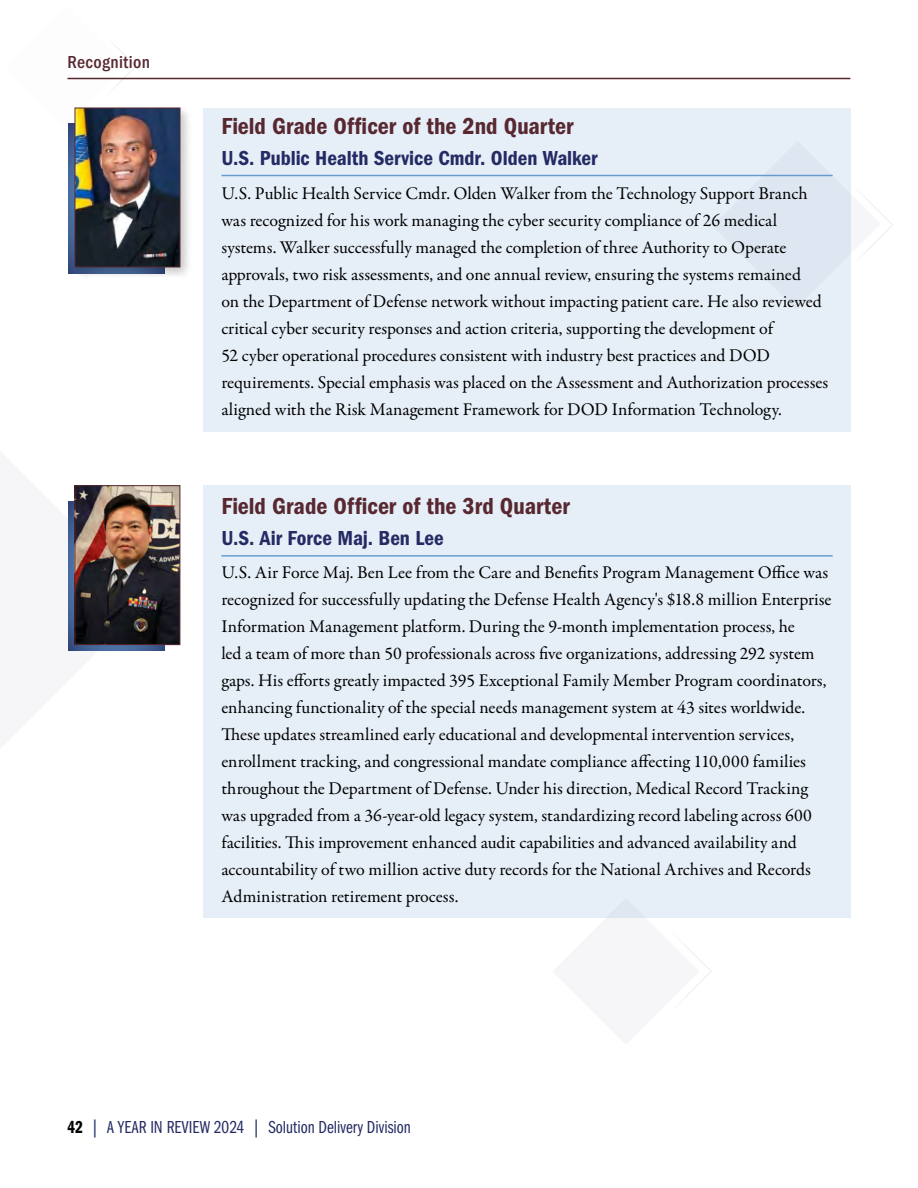
<style>
.page{position:relative;width:918px;height:1188px;background:#fff}
.page>*{position:absolute;margin:0;border:0;box-sizing:border-box;transform-origin:0 0}
.Award{font:24px "Franklin Gothic LT Pro Cn Dm";color:#582831}
.Award_Recpnt{font:21px "Franklin Gothic LT Pro Cn Dm";letter-spacing:-.005em;color:#242b64}
.Main_Copy_1{font:18px/27px "Garamond Premr Pro";letter-spacing:-.005em;color:#000}
.t1{font:18px "Franklin Gothic LT Pro Bk Cm";color:#242b64}
.t2{font:500 condensed 18px "Franklin Gothic LT Pro";letter-spacing:.02em;color:#582831}
.s1{font-family:"Franklin Gothic LT Pro Dm Cm";color:#000}
</style>
<div class="page">
<svg style="left:552px;top:917px;width:161px;height:81px"></svg>
<svg style="left:67px;top:48px;width:71px;height:80px"></svg>
<div style="left:203px;top:485px;width:648px;height:432px;background:#e6eef7"></div>
<div style="left:203px;top:108px;width:648px;height:324px;background:#e6eef7"></div>
<svg style="left:69px;top:123px;width:2px;height:150px"></svg>
<svg style="left:69px;top:501px;width:96px;height:150px"></svg>
<hr style="left:221px;top:175px;width:612px;height:1px;background:#5a93cc">
<hr style="left:221px;top:555px;width:612px;height:2px;background:#5a93cc">
<hr style="left:68px;top:78px;width:782px;height:1px;background:#582831">
<div style="left:71px;top:104px;width:122px;height:176px;background:#000;opacity:.22"></div>
<img style="left:77px;top:110px;width:101px;height:155px">
<div style="left:75px;top:108px;width:105px;height:159px;border:1px solid #582831"></div>
<img style="left:77px;top:487px;width:101px;height:156px">
<div style="left:75px;top:485px;width:105px;height:160px;border:1px solid #582831"></div>
<p class="t2" style="left:68px;top:51px;width:84px">Recognition</p>
<h1 class="Award" style="left:221px;top:113px;width:354px">Field Grade Officer of the 2nd Quarter</h1>
<h1 class="Award_Recpnt" style="left:221px;top:146px;width:378px">U.S. Public Health Service Cmdr. Olden Walker</h1>
<p class="Main_Copy_1" style="left:221px;top:180px;width:608px">U.S. Public Health Service Cmdr. Olden Walker from the Technology Support Branch was recognized for his work managing the cyber security compliance of 26 medical systems. Walker successfully managed the completion of three Authority to Operate approvals, two risk assessments, and one annual review, ensuring the systems remained<br>on the Department of Defense network without impacting patient care. He also reviewed critical cyber security responses and action criteria, supporting the development of<br>52 cyber operational procedures consistent with industry best practices and DOD requirements. Special emphasis was placed on the Assessment and Authorization processes aligned with the Risk Management Framework for DOD Information Technology.</p>
<h1 class="Award" style="left:221px;top:492px;width:350px">Field Grade Officer of the 3rd Quarter</h1>
<h1 class="Award_Recpnt" style="left:221px;top:526px;width:224px">U.S. Air Force Maj. Ben Lee</h1>
<p class="Main_Copy_1" style="left:221px;top:560px;width:612px">U.S. Air Force Maj. Ben Lee from the Care and Benefits Program Management Office was recognized for successfully updating the Defense Health Agency's $18.8 million Enterprise Information Management platform. During the 9-month implementation process, he<br>led a team of more than 50 professionals across five organizations, addressing 292 system gaps. His efforts greatly impacted 395 Exceptional Family Member Program coordinators, enhancing functionality of the special needs management system at 43 sites worldwide.<br>These updates streamlined early educational and developmental intervention services, enrollment tracking, and congressional mandate compliance affecting 110,000 families throughout the Department of Defense. Under his direction, Medical Record Tracking was upgraded from a 36-year-old legacy system, standardizing record labeling across 600 facilities. This improvement enhanced audit capabilities and advanced availability and accountability of two million active duty records for the National Archives and Records Administration retirement process.</p>
<p class="t1" style="left:68px;top:1117px;width:345px"><span class="s1">42</span> | A YEAR IN REVIEW 2024 | Solution Delivery Division</p>
</div>
